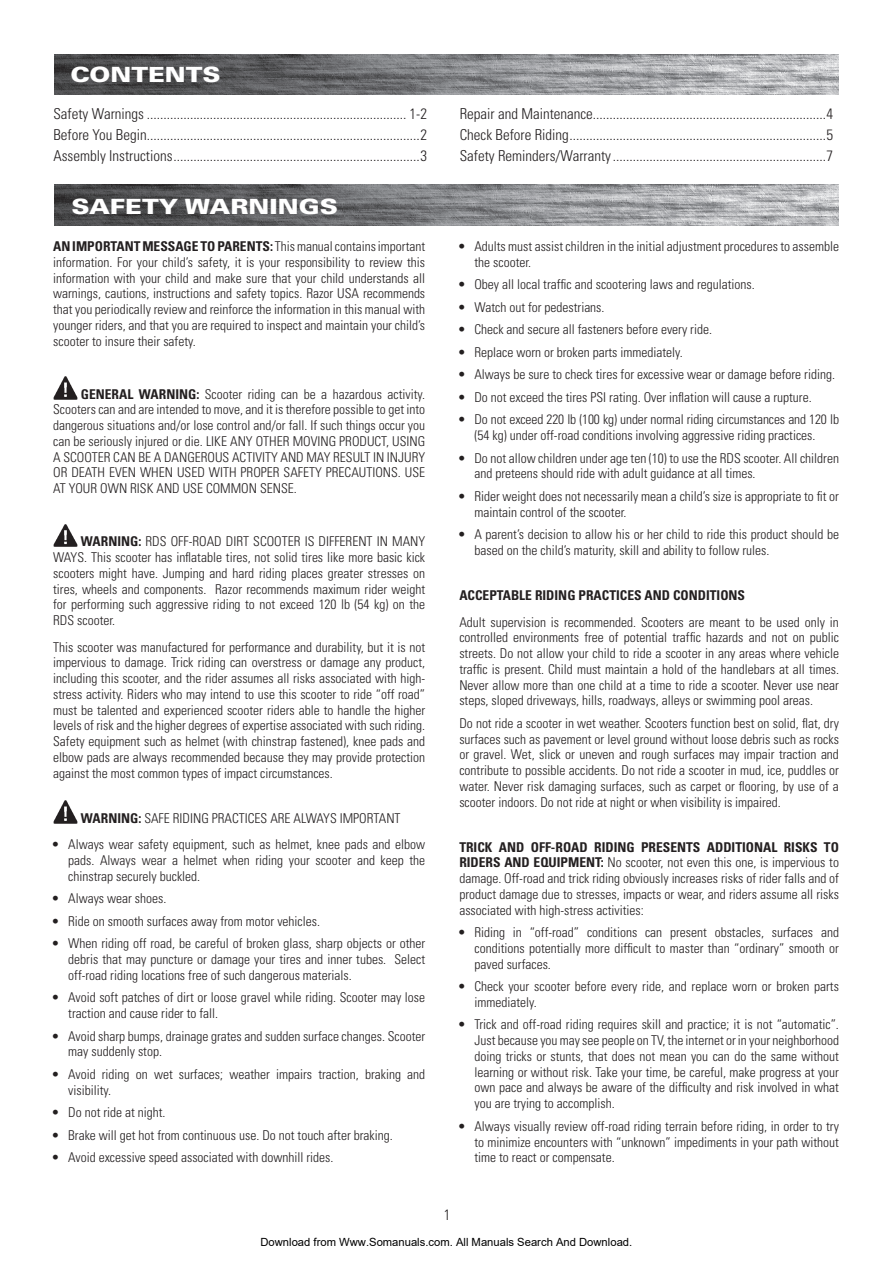
<style>
.page{position:relative;width:893px;height:1263px;background:#fff}
.page>*{position:absolute;margin:0;border:0;box-sizing:border-box;transform-origin:0 0}
.t1{font:900 21px "Univers LT Std";color:#fff;scale:1.2 1}
.t2{font:300 condensed 15px/21px "Univers LT Std";color:#231f20;text-align:justify}
.t3{font:300 condensed 13.5px/15.8px "Univers LT Std";color:#231f20;text-align:justify}
.t4{font:700 condensed 13.5px "Univers LT Std";color:#231f20}
.t5{font:11.25px "Arial";color:#000}
.s1{font-weight:700}
.s2{font-weight:700;font-stretch:normal}
</style>
<div class="page">
<img style="left:54px;top:54px;width:785px;height:40px">
<img style="left:54px;top:185px;width:785px;height:40px">
<img style="left:53px;top:376px;width:25px;height:24px">
<img style="left:53px;top:524px;width:25px;height:23px">
<img style="left:53px;top:800px;width:25px;height:24px">
<h1 class="t1" style="left:70px;top:61px;width:123px">CONTENTS</h1>
<p class="t2" style="left:53px;top:103px;width:375px">Safety Warnings .............................................................................. 1-2<br>Before You Begin..................................................................................2<br>Assembly Instructions..........................................................................3</p>
<p class="t2" style="left:460px;top:103px;width:375px">Repair and Maintenance......................................................................4<br>Check Before Riding.............................................................................5<br>Safety Reminders/Warranty................................................................7</p>
<h1 class="t1" style="left:71px;top:194px;width:220px">SAFETY WARNINGS</h1>
<p class="t3" style="left:53px;top:238px;width:374px"><span class="s1">AN IMPORTANT MESSAGE TO PARENTS:</span> This manual contains important information. For your child’s safety, it is your responsibility to review this information with your child and make sure that your child understands all warnings, cautions, instructions and safety topics. Razor USA recommends that you periodically review and reinforce the information in this manual with younger riders, and that you are required to inspect and maintain your child’s scooter to insure their safety.</p>
<p class="t3" style="left:53px;top:386px;width:374px;text-indent:28px"><span class="s1">GENERAL WARNING:</span> Scooter riding can be a hazardous activity.<br>Scooters can and are intended to move, and it is therefore possible to get into dangerous situations and/or lose control and/or fall. If such things occur you can be seriously injured or die. LIKE ANY OTHER MOVING PRODUCT, USING A SCOOTER CAN BE A DANGEROUS ACTIVITY AND MAY RESULT IN INJURY OR DEATH EVEN WHEN USED WITH PROPER SAFETY PRECAUTIONS. USE AT YOUR OWN RISK AND USE COMMON SENSE.</p>
<p class="t3" style="left:53px;top:534px;width:374px;text-indent:28px"><span class="s1">WARNING:</span> RDS OFF-ROAD DIRT SCOOTER IS DIFFERENT IN MANY WAYS. This scooter has inflatable tires, not solid tires like more basic kick scooters might have. Jumping and hard riding places greater stresses on tires, wheels and components. Razor recommends maximum rider weight for performing such aggressive riding to not exceed 120 lb (54 kg) on the RDS scooter.</p>
<p class="t3" style="left:53px;top:639px;width:374px">This scooter was manufactured for performance and durability, but it is not impervious to damage. Trick riding can overstress or damage any product, including this scooter, and the rider assumes all risks associated with high&shy;stress activity. Riders who may intend to use this scooter to ride “off road” must be talented and experienced scooter riders able to handle the higher levels of risk and the higher degrees of expertise associated with such riding.<br>Safety equipment such as helmet (with chinstrap fastened), knee pads and elbow pads are always recommended because they may provide protection against the most common types of impact circumstances.</p>
<p class="t3" style="left:81px;top:810px;width:321px"><span class="s1">WARNING:</span> SAFE RIDING PRACTICES ARE ALWAYS IMPORTANT</p>
<p class="t3" style="left:68px;top:836px;width:358px;text-indent:-15px"><span class="s2">•</span> Always wear safety equipment, such as helmet, knee pads and elbow pads. Always wear a helmet when riding your scooter and keep the chinstrap securely buckled.</p>
<p class="t3" style="left:53px;top:890px;width:115px"><span class="s2">•</span> Always wear shoes.</p>
<p class="t3" style="left:53px;top:913px;width:268px"><span class="s2">•</span> Ride on smooth surfaces away from motor vehicles.</p>
<p class="t3" style="left:68px;top:936px;width:358px;text-indent:-15px"><span class="s2">•</span> When riding off road, be careful of broken glass, sharp objects or other debris that may puncture or damage your tires and inner tubes. Select off-road riding locations free of such dangerous materials.</p>
<p class="t3" style="left:68px;top:990px;width:358px;text-indent:-15px"><span class="s2">•</span> Avoid soft patches of dirt or loose gravel while riding. Scooter may lose traction and cause rider to fall.</p>
<p class="t3" style="left:68px;top:1028px;width:358px;text-indent:-15px"><span class="s2">•</span> Avoid sharp bumps, drainage grates and sudden surface changes. Scooter may suddenly stop.</p>
<p class="t3" style="left:68px;top:1066px;width:358px;text-indent:-15px"><span class="s2">•</span> Avoid riding on wet surfaces; weather impairs traction, braking and visibility.</p>
<p class="t3" style="left:53px;top:1104px;width:114px"><span class="s2">•</span> Do not ride at night.</p>
<p class="t3" style="left:53px;top:1127px;width:341px"><span class="s2">•</span> Brake will get hot from continuous use. Do not touch after braking.</p>
<p class="t3" style="left:53px;top:1149px;width:282px"><span class="s2">•</span> Avoid excessive speed associated with downhill rides.</p>
<p class="t3" style="left:474px;top:239px;width:366px;text-indent:-15px"><span class="s2">•</span> Adults must assist children in the initial adjustment procedures to assemble the scooter.</p>
<p class="t3" style="left:459px;top:277px;width:297px"><span class="s2">•</span> Obey all local traffic and scootering laws and regulations.</p>
<p class="t3" style="left:459px;top:299px;width:147px"><span class="s2">•</span> Watch out for pedestrians.</p>
<p class="t3" style="left:459px;top:322px;width:254px"><span class="s2">•</span> Check and secure all fasteners before every ride.</p>
<p class="t3" style="left:459px;top:344px;width:225px"><span class="s2">•</span> Replace worn or broken parts immediately.</p>
<p class="t3" style="left:459px;top:367px;width:377px"><span class="s2">•</span> Always be sure to check tires for excessive wear or damage before riding.</p>
<p class="t3" style="left:459px;top:389px;width:354px"><span class="s2">•</span> Do not exceed the tires PSI rating. Over inflation will cause a rupture.</p>
<p class="t3" style="left:474px;top:412px;width:366px;text-indent:-15px"><span class="s2">•</span> Do not exceed 220 lb (100 kg) under normal riding circumstances and 120 lb (54 kg) under off-road conditions involving aggressive riding practices.</p>
<p class="t3" style="left:474px;top:450px;width:366px;text-indent:-15px"><span class="s2">•</span> Do not allow children under age ten (10) to use the RDS scooter. All children and preteens should ride with adult guidance at all times.</p>
<p class="t3" style="left:474px;top:488px;width:366px;text-indent:-15px"><span class="s2">•</span> Rider weight does not necessarily mean a child’s size is appropriate to fit or maintain control of the scooter.</p>
<p class="t3" style="left:474px;top:527px;width:366px;text-indent:-15px"><span class="s2">•</span> A parent’s decision to allow his or her child to ride this product should be based on the child’s maturity, skill and ability to follow rules.</p>
<p class="t4" style="left:459px;top:587px;width:287px">ACCEPTABLE RIDING PRACTICES AND CONDITIONS</p>
<p class="t3" style="left:459px;top:614px;width:381px">Adult supervision is recommended. Scooters are meant to be used only in controlled environments free of potential traffic hazards and not on public streets. Do not allow your child to ride a scooter in any areas where vehicle traffic is present. Child must maintain a hold of the handlebars at all times.<br>Never allow more than one child at a time to ride a scooter. Never use near steps, sloped driveways, hills, roadways, alleys or swimming pool areas.</p>
<p class="t3" style="left:459px;top:715px;width:381px">Do not ride a scooter in wet weather. Scooters function best on solid, flat, dry surfaces such as pavement or level ground without loose debris such as rocks or gravel. Wet, slick or uneven and rough surfaces may impair traction and contribute to possible accidents. Do not ride a scooter in mud, ice, puddles or water. Never risk damaging surfaces, such as carpet or flooring, by use of a scooter indoors. Do not ride at night or when visibility is impaired.</p>
<p class="t3" style="left:459px;top:839px;width:381px"><span class="s1">TRICK AND OFF-ROAD RIDING PRESENTS ADDITIONAL RISKS TO RIDERS AND EQUIPMENT:</span> No scooter, not even this one, is impervious to damage. Off-road and trick riding obviously increases risks of rider falls and of product damage due to stresses, impacts or wear, and riders assume all risks associated with high-stress activities:</p>
<p class="t3" style="left:474px;top:924px;width:366px;text-indent:-15px"><span class="s2">•</span> Riding in “off-road” conditions can present obstacles, surfaces and conditions potentially more difficult to master than “ordinary” smooth or paved surfaces.</p>
<p class="t3" style="left:474px;top:978px;width:366px;text-indent:-15px"><span class="s2">•</span> Check your scooter before every ride, and replace worn or broken parts immediately.</p>
<p class="t3" style="left:474px;top:1017px;width:366px;text-indent:-15px"><span class="s2">•</span> Trick and off-road riding requires skill and practice; it is not “automatic”.<br>Just because you may see people on TV, the internet or in your neighborhood doing tricks or stunts, that does not mean you can do the same without learning or without risk. Take your time, be careful, make progress at your own pace and always be aware of the difficulty and risk involved in what you are trying to accomplish.</p>
<p class="t3" style="left:474px;top:1118px;width:366px;text-indent:-15px"><span class="s2">•</span> Always visually review off-road riding terrain before riding, in order to try to minimize encounters with “unknown” impediments in your path without time to react or compensate.</p>
<p class="t2" style="left:444px;top:1204px;width:8px">1</p>
<p class="t5" style="left:260px;top:1235px;width:373px">Download from Www.Somanuals.com. All Manuals Search And Download.</p>
</div>
